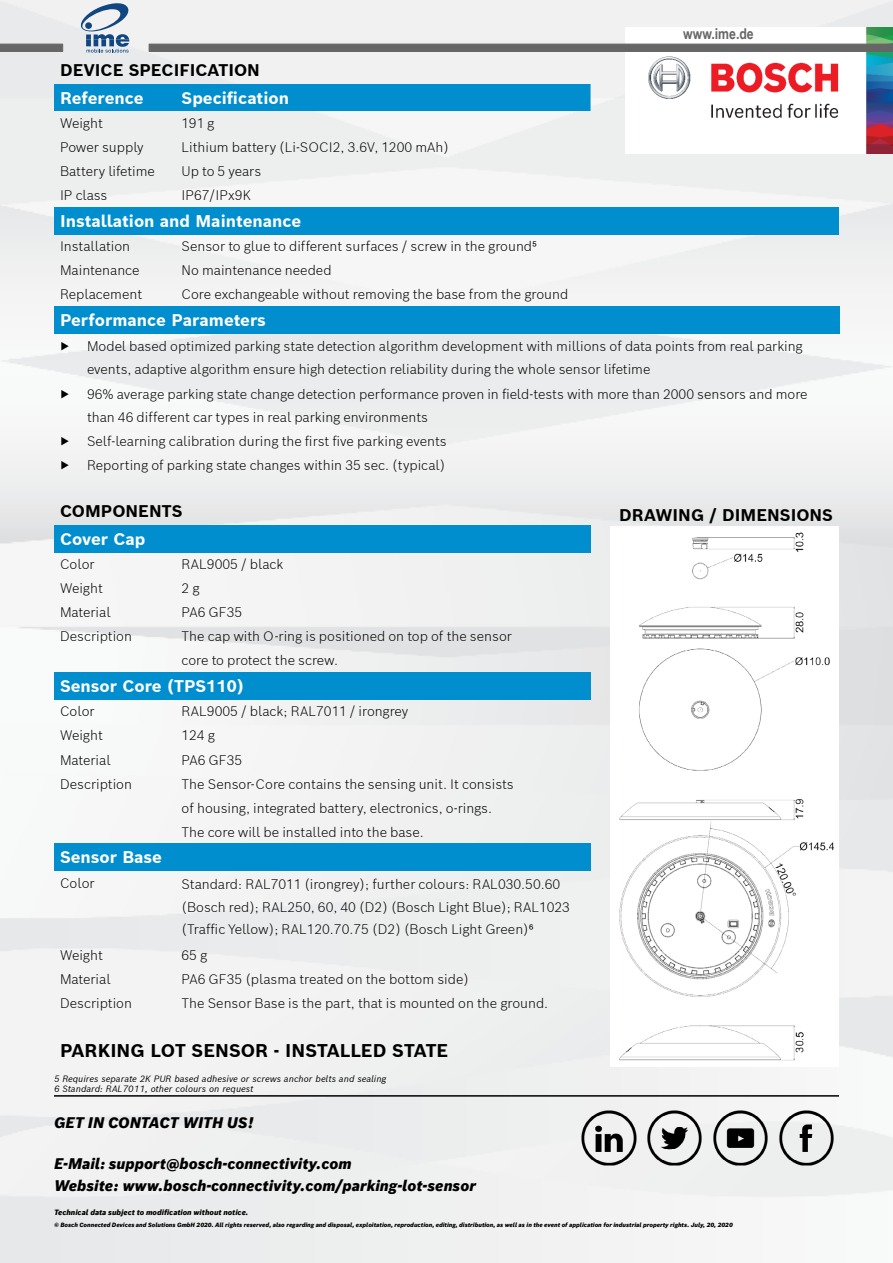
<style>
.page{position:relative;width:893px;height:1263px;background:#fff}
.page>*{position:absolute;margin:0;border:0;box-sizing:border-box;transform-origin:0 0}
.t1{font:700 18px "Bosch Sans";color:#000}
.t2{font:700 16.5px "Bosch Sans";color:#fff}
.t3{font:700 16.5px "Bosch Sans";color:#000}
.t4{font:italic 900 15px/22.5px "Bosch Sans";color:#000}
.t5{font:700 15px "Arial Narrow";color:#666}
.t6{font:300 13.5px/22.5px "Bosch Sans";color:#000}
.t7{font:13.5px "Bosch Sans";color:#000}
.t8{font:italic 9px/10.5px "Bosch Sans";color:#000}
.t9{font:italic 900 7.5px "Bosch Sans";color:#000}
.t10{font:italic 900 6px "Bosch Sans";color:#000}
</style>
<div class="page">
<img style="left:0;top:0;width:893px;height:1263px">
<img style="left:625px;top:28px;width:268px;height:126px">
<img style="left:577px;top:1106px;width:262px;height:64px">
<hr style="left:54px;top:1095px;width:785px;height:2px;background:#000">
<img style="left:611px;top:527px;width:228px;height:540px">
<div style="left:54px;top:525px;width:537px;height:27px;background:#008ecf"></div>
<div style="left:54px;top:672px;width:537px;height:27px;background:#008ecf"></div>
<div style="left:54px;top:843px;width:537px;height:27px;background:#008ecf"></div>
<div style="left:54px;top:84px;width:537px;height:27px;background:#008ecf"></div>
<div style="left:54px;top:306px;width:786px;height:27px;background:#008ecf"></div>
<div style="left:54px;top:207px;width:785px;height:27px;background:#008ecf"></div>
<svg style="left:148px;top:43px;width:744px;height:9px;background:#707070"></svg>
<svg style="left:0;top:43px;width:63px;height:9px"></svg>
<svg style="left:81px;top:3px;width:48px;height:50px"></svg>
<p class="t3" style="left:60px;top:59px;width:201px">DEVICE SPECIFICATION</p>
<p class="t2" style="left:60px;top:87px;width:85px">Reference</p>
<p class="t2" style="left:182px;top:87px;width:109px">Specification</p>
<p class="t6" style="left:60px;top:112px;width:44px">Weight</p>
<p class="t6" style="left:182px;top:112px;width:35px">191 g</p>
<p class="t6" style="left:60px;top:136px;width:85px">Power supply</p>
<p class="t6" style="left:182px;top:136px;width:269px">Lithium battery (Li-SOCI2, 3.6V, 1200 mAh)</p>
<p class="t6" style="left:60px;top:160px;width:97px">Battery lifetime</p>
<p class="t6" style="left:182px;top:160px;width:81px">Up to 5 years</p>
<p class="t6" style="left:60px;top:184px;width:49px">IP class</p>
<p class="t6" style="left:182px;top:184px;width:71px">IP67/IPx9K</p>
<p class="t2" style="left:60px;top:210px;width:243px">Installation and Maintenance</p>
<p class="t6" style="left:60px;top:235px;width:72px">Installation</p>
<p class="t6" style="left:182px;top:235px;width:357px">Sensor to glue to different surfaces / screw in the ground5</p>
<p class="t6" style="left:60px;top:259px;width:81px">Maintenance</p>
<p class="t6" style="left:182px;top:259px;width:152px">No maintenance needed</p>
<p class="t6" style="left:60px;top:283px;width:84px">Replacement</p>
<p class="t6" style="left:182px;top:283px;width:388px">Core exchangeable without removing the base from the ground</p>
<p class="t5" style="left:683px;top:25px;width:72px">www.ime.de</p>
<p class="t2" style="left:60px;top:309px;width:208px">Performance Parameters</p>
<p class="t7" style="left:60px;top:337px;width:11px">▶</p>
<p class="t6" style="left:87px;top:335px;width:717px">Model based optimized parking state detection algorithm development with millions of data points from real parking events, adaptive algorithm ensure high detection reliability during the whole sensor lifetime</p>
<p class="t7" style="left:60px;top:385px;width:11px">▶</p>
<p class="t6" style="left:87px;top:383px;width:722px">96% average parking state change detection performance proven in field-tests with more than 2000 sensors and more than 46 different car types in real parking environments</p>
<p class="t7" style="left:60px;top:432px;width:11px">▶</p>
<p class="t6" style="left:87px;top:430px;width:361px">Self-learning calibration during the first five parking events</p>
<p class="t7" style="left:60px;top:456px;width:11px">▶</p>
<p class="t6" style="left:87px;top:454px;width:360px">Reporting of parking state changes within 35 sec. (typical)</p>
<p class="t3" style="left:60px;top:500px;width:124px">COMPONENTS</p>
<p class="t3" style="left:619px;top:503px;width:215px">DRAWING / DIMENSIONS</p>
<p class="t2" style="left:60px;top:528px;width:87px">Cover Cap</p>
<p class="t6" style="left:60px;top:553px;width:36px">Color</p>
<p class="t6" style="left:182px;top:553px;width:103px">RAL9005 / black</p>
<p class="t6" style="left:60px;top:577px;width:44px">Weight</p>
<p class="t6" style="left:182px;top:577px;width:20px">2 g</p>
<p class="t6" style="left:60px;top:601px;width:52px">Material</p>
<p class="t6" style="left:182px;top:601px;width:62px">PA6 GF35</p>
<p class="t6" style="left:60px;top:625px;width:74px">Description</p>
<p class="t6" style="left:182px;top:624px;width:332px;line-height:24px">The cap with O-ring is positioned on top of the sensor core to protect the screw.</p>
<p class="t2" style="left:60px;top:675px;width:185px">Sensor Core (TPS110)</p>
<p class="t6" style="left:60px;top:700px;width:36px">Color</p>
<p class="t6" style="left:182px;top:700px;width:228px">RAL9005 / black; RAL7011 / irongrey</p>
<p class="t6" style="left:60px;top:724px;width:44px">Weight</p>
<p class="t6" style="left:182px;top:724px;width:35px">124 g</p>
<p class="t6" style="left:60px;top:748px;width:52px">Material</p>
<p class="t6" style="left:182px;top:748px;width:62px">PA6 GF35</p>
<p class="t6" style="left:60px;top:772px;width:74px">Description</p>
<p class="t6" style="left:182px;top:771px;width:334px;line-height:24px">The Sensor-Core contains the sensing unit. It consists of housing, integrated battery, electronics, o-rings.<br>The core will be installed into the base.</p>
<p class="t2" style="left:60px;top:846px;width:103px">Sensor Base</p>
<p class="t6" style="left:60px;top:871px;width:36px">Color</p>
<p class="t6" style="left:182px;top:872px;width:390px">Standard: RAL7011 (irongrey); further colours: RAL030.50.60 (Bosch red); RAL250, 60, 40 (D2) (Bosch Light Blue); RAL1023 (Traffic Yellow); RAL120.70.75 (D2) (Bosch Light Green)6</p>
<p class="t6" style="left:60px;top:943px;width:44px">Weight</p>
<p class="t6" style="left:182px;top:943px;width:27px">65 g</p>
<p class="t6" style="left:60px;top:967px;width:52px">Material</p>
<p class="t6" style="left:182px;top:967px;width:289px">PA6 GF35 (plasma treated on the bottom side)</p>
<p class="t6" style="left:60px;top:991px;width:74px">Description</p>
<p class="t6" style="left:182px;top:991px;width:368px">The Sensor Base is the part, that is mounted on the ground.</p>
<h1 class="t1" style="left:60px;top:1039px;width:390px">PARKING LOT SENSOR - INSTALLED STATE</h1>
<p class="t8" style="left:54px;top:1073px;width:334px">5 Requires separate 2K PUR based adhesive or screws anchor belts and sealing<br>6 Standard: RAL7011, other colours on request</p>
<p class="t4" style="left:54px;top:1111px;width:201px">GET IN CONTACT WITH US!</p>
<p class="t4" style="left:54px;top:1152px;width:423px">E-Mail: support@bosch-connectivity.com<br>Website: www.bosch-connectivity.com/parking-lot-sensor</p>
<p class="t9" style="left:54px;top:1207px;width:196px">Technical data subject to modification without notice.</p>
<p class="t10" style="left:54px;top:1221px;width:680px">© Bosch Connected Devices and Solutions GmbH 2020. All rights reserved, also regarding and disposal, exploitation, reproduction, editing, distribution, as well as in the event of application for industrial property rights. July, 20, 2020</p>
</div>
